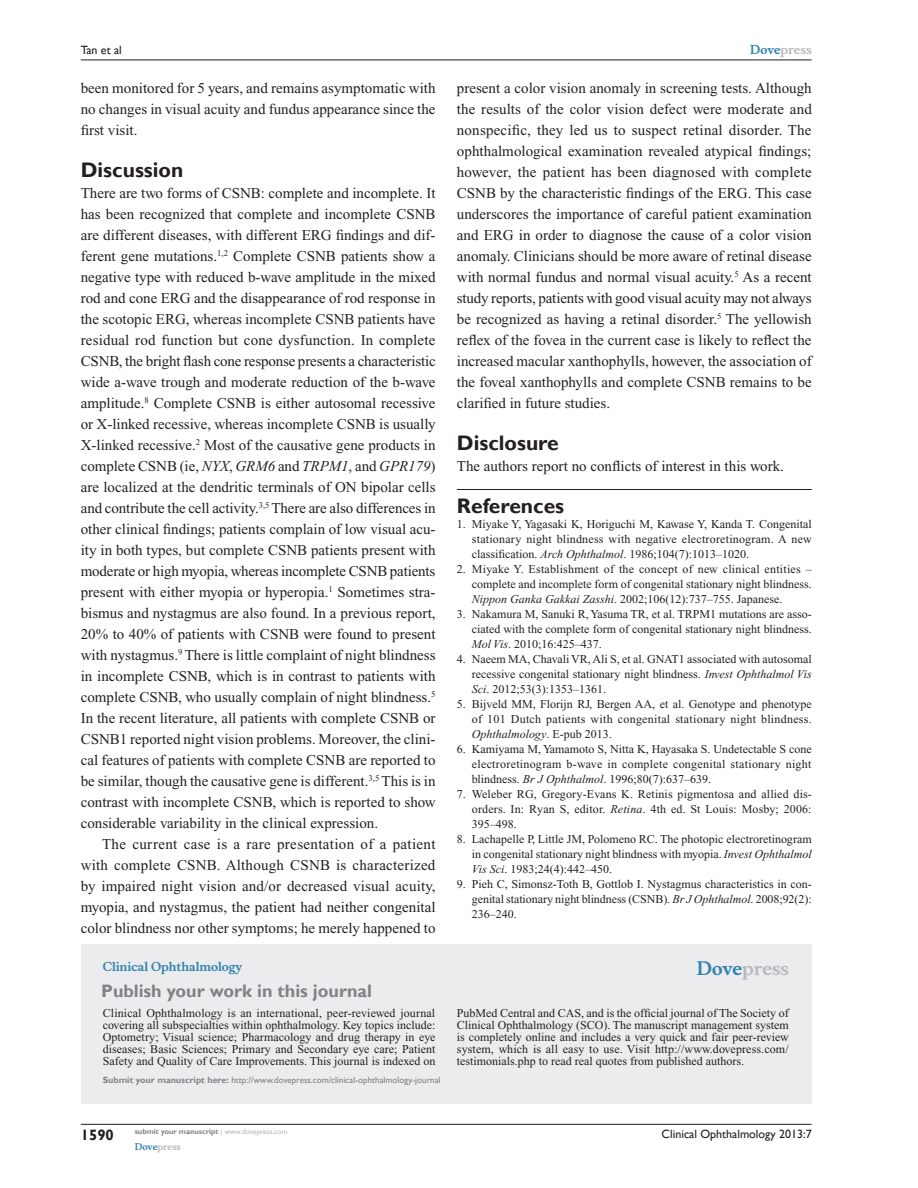
<style>
.page{position:relative;width:918px;height:1188px;background:#fff}
.page>*{position:absolute;margin:0;border:0;box-sizing:border-box;transform-origin:0 0}
.RefH{font:700 21px "Gill Sans";color:#231f20}
.PromBx-H1{font:700 18px "Gill Sans";color:#808285}
.PromBx-Brand{font:700 18px "Musee";color:#b8b9bc}
.TxF{font:15px/21px "Times New Roman";color:#231f20;text-align:justify}
.Tx{font:15px/21px "Times New Roman";color:#231f20;text-align:justify}
.t1{font:700 15px "Gill Sans";color:#231f20}
.RefNL1{font:12px/15px "Times New Roman";color:#231f20;text-align:justify}
.PromBx-Tx{font:12px/12px "Times New Roman";color:#231f20;text-align:justify}
.t2{font:12px "Gill Sans";color:#231f20}
.PromBx-JrnlName{font:700 12px "Musee";color:#3485ae}
.t3{font:700 12px "Musee";color:#b8b9bc}
.PromBx-SubmitMssWebA{font:9px "Gill Sans";color:#808285}
.t4{font:700 9px "Musee";color:#b8b9bc}
.t5{font:700 7.5px "Gill Sans";color:#808285}
.s1{font-style:italic}
.s2{color:#3485ae}
.s3{font-weight:700}
.s4{font-weight:400;color:#b8b9bc}
</style>
<div class="page">
<div style="left:81px;top:944px;width:731px;height:159px;background:#ececee"></div>
<hr style="left:81px;top:1124px;width:731px;height:1px;background:#231f20">
<hr style="left:81px;top:60px;width:731px;height:1px;background:#231f20">
<hr style="left:457px;top:489px;width:355px;height:1px;background:#231f20">
<p class="t2" style="left:81px;top:43px;width:43px">Tan et al</p>
<p class="Tx" style="left:81px;top:77px;width:356px">been monitored for 5 years, and remains asymptomatic with no changes in visual acuity and fundus appearance since the first visit.</p>
<h1 class="RefH" style="left:81px;top:157px;width:104px">Discussion</h1>
<p class="TxF" style="left:81px;top:182px;width:357px">There are two forms of CSNB: complete and incomplete. It has been recognized that complete and incomplete CSNB are different diseases, with different ERG findings and dif&shy;ferent gene mutations.<sup>1,2</sup> Complete CSNB patients show a negative type with reduced b-wave amplitude in the mixed rod and cone ERG and the disappearance of rod response in the scotopic ERG, whereas incomplete CSNB patients have residual rod function but cone dysfunction. In complete CSNB, the bright flash cone response presents a characteristic wide a-wave trough and moderate reduction of the b-wave amplitude.<sup>8</sup> Complete CSNB is either autosomal recessive or X-linked recessive, whereas incomplete CSNB is usually X-linked recessive.<sup>2</sup> Most of the causative gene products in complete CSNB (ie, <span class="s1">NYX</span>, <span class="s1">GRM6</span> and <span class="s1">TRPM1</span>, and <span class="s1">GPR179</span>) are localized at the dendritic terminals of ON bipolar cells and contribute the cell activity.<sup>3,5</sup> There are also differences in other clinical findings; patients complain of low visual acu&shy;ity in both types, but complete CSNB patients present with moderate or high myopia, whereas incomplete CSNB patients present with either myopia or hyperopia.<sup>1</sup> Sometimes stra&shy;bismus and nystagmus are also found. In a previous report, 20% to 40% of patients with CSNB were found to present with nystagmus.<sup>9</sup> There is little complaint of night blindness in incomplete CSNB, which is in contrast to patients with complete CSNB, who usually complain of night blindness.<sup>5<br></sup>In the recent literature, all patients with complete CSNB or CSNB1 reported night vision problems. Moreover, the clini&shy;cal features of patients with complete CSNB are reported to be similar, though the causative gene is different.<sup>3,5</sup> This is in contrast with incomplete CSNB, which is reported to show considerable variability in the clinical expression.</p>
<p class="Tx" style="left:81px;top:833px;width:356px;text-indent:21px">The current case is a rare presentation of a patient with complete CSNB. Although CSNB is characterized by impaired night vision and/or decreased visual acuity, myopia, and nystagmus, the patient had neither congenital color blindness nor other symptoms; he merely happened to</p>
<p class="PromBx-JrnlName" style="left:103px;top:959px;width:141px">Clinical Ophthalmology</p>
<p class="PromBx-H1" style="left:101px;top:980px;width:272px">Publish your work in this journal</p>
<p class="t3" style="left:750px;top:43px;width:63px"><span class="s2">Dove</span>press</p>
<p class="Tx" style="left:457px;top:77px;width:356px">present a color vision anomaly in screening tests. Although the results of the color vision defect were moderate and nonspecific, they led us to suspect retinal disorder. The ophthalmological examination revealed atypical findings; however, the patient has been diagnosed with complete CSNB by the characteristic findings of the ERG. This case underscores the importance of careful patient examination and ERG in order to diagnose the cause of a color vision anomaly. Clinicians should be more aware of retinal disease with normal fundus and normal visual acuity.<sup>5</sup> As a recent study reports, patients with good visual acuity may not always be recognized as having a retinal disorder.<sup>5</sup> The yellowish reflex of the fovea in the current case is likely to reflect the increased macular xanthophylls, however, the association of the foveal xanthophylls and complete CSNB remains to be clarified in future studies.</p>
<h1 class="RefH" style="left:457px;top:430px;width:103px">Disclosure</h1>
<p class="TxF" style="left:457px;top:455px;width:329px">The authors report no conflicts of interest in this work.</p>
<p class="RefH" style="left:457px;top:493px;width:109px">References</p>
<p class="RefNL1" style="left:472px;top:516px;width:341px;text-indent:-15px">1. Miyake Y, Yagasaki K, Horiguchi M, Kawase Y, Kanda T. Congenital stationary night blindness with negative electroretinogram. A new classification. <span class="s1">Arch Ophthalmol</span>. 1986;104(7):1013–1020.</p>
<p class="RefNL1" style="left:472px;top:561px;width:341px;text-indent:-15px">2. Miyake Y. Establishment of the concept of new clinical entities – complete and incomplete form of congenital stationary night blindness.<br><span class="s1">Nippon Ganka Gakkai Zasshi</span>. 2002;106(12):737–755. Japanese.</p>
<p class="RefNL1" style="left:472px;top:606px;width:341px;text-indent:-15px">3. Nakamura M, Sanuki R, Yasuma TR, et al. TRPM1 mutations are asso&shy;ciated with the complete form of congenital stationary night blindness.<br><span class="s1">Mol Vis</span>. 2010;16:425–437.</p>
<p class="RefNL1" style="left:472px;top:651px;width:341px;text-indent:-15px">4. Naeem MA, Chavali VR, Ali S, et al. GNAT1 associated with autosomal recessive congenital stationary night blindness. <span class="s1">Invest Ophthalmol Vis Sci</span>. 2012;53(3):1353–1361.</p>
<p class="RefNL1" style="left:472px;top:696px;width:341px;text-indent:-15px">5. Bijveld MM, Florijn RJ, Bergen AA, et al. Genotype and phenotype of 101 Dutch patients with congenital stationary night blindness.<br><span class="s1">Ophthalmology</span>. E-pub 2013.</p>
<p class="RefNL1" style="left:472px;top:741px;width:341px;text-indent:-15px">6. Kamiyama M, Yamamoto S, Nitta K, Hayasaka S. Undetectable S cone electroretinogram b-wave in complete congenital stationary night blindness. <span class="s1">Br J Ophthalmol</span>. 1996;80(7):637–639.</p>
<p class="RefNL1" style="left:472px;top:786px;width:341px;text-indent:-15px">7. Weleber RG, Gregory-Evans K. Retinis pigmentosa and allied dis&shy;orders. In: Ryan S, editor. <span class="s1">Retina</span>. 4th ed. St Louis: Mosby; 2006:<br>395–498.</p>
<p class="RefNL1" style="left:472px;top:831px;width:341px;text-indent:-15px">8. Lachapelle P, Little JM, Polomeno RC. The photopic electroretinogram in congenital stationary night blindness with myopia. <span class="s1">Invest Ophthalmol Vis Sci</span>. 1983;24(4):442–450.</p>
<p class="RefNL1" style="left:472px;top:876px;width:341px;text-indent:-15px">9. Pieh C, Simonsz-Toth B, Gottlob I. Nystagmus characteristics in con&shy;genital stationary night blindness (CSNB). <span class="s1">Br J Ophthalmol</span>. 2008;92(2):<br>236–240.</p>
<p class="PromBx-Brand" style="left:697px;top:958px;width:94px"><span class="s2">Dove</span>press</p>
<p class="PromBx-Tx" style="left:103px;top:1007px;width:334px">Clinical Ophthalmology is an international, peer-reviewed journal covering all subspecialties within ophthalmology. Key topics include:<br>Optometry; Visual science; Pharmacology and drug therapy in eye diseases; Basic Sciences; Primary and Secondary eye care; Patient Safety and Quality of Care Improvements. This journal is indexed on</p>
<p class="PromBx-Tx" style="left:457px;top:1007px;width:333px">PubMed Central and CAS, and is the official journal of The Society of Clinical Ophthalmology (SCO). The manuscript management system is completely online and includes a very quick and fair peer-review system, which is all easy to use. Visit http://www.dovepress.com/ testimonials.php to read real quotes from published authors.</p>
<p class="PromBx-SubmitMssWebA" style="left:103px;top:1075px;width:339px"><span class="s3">Submit your manuscript here:</span> http://www.dovepress.com/clinical-ophthalmology-journal</p>
<p class="t1" style="left:81px;top:1126px;width:35px">1590</p>
<p class="t5" style="left:135px;top:1127px;width:154px">submit your manuscript <span class="s4">| www.dovepress.com</span></p>
<p class="t4" style="left:135px;top:1141px;width:48px"><span class="s2">Dove</span>press</p>
<p class="t2" style="left:662px;top:1127px;width:152px">Clinical Ophthalmology 2013:7</p>
</div>
